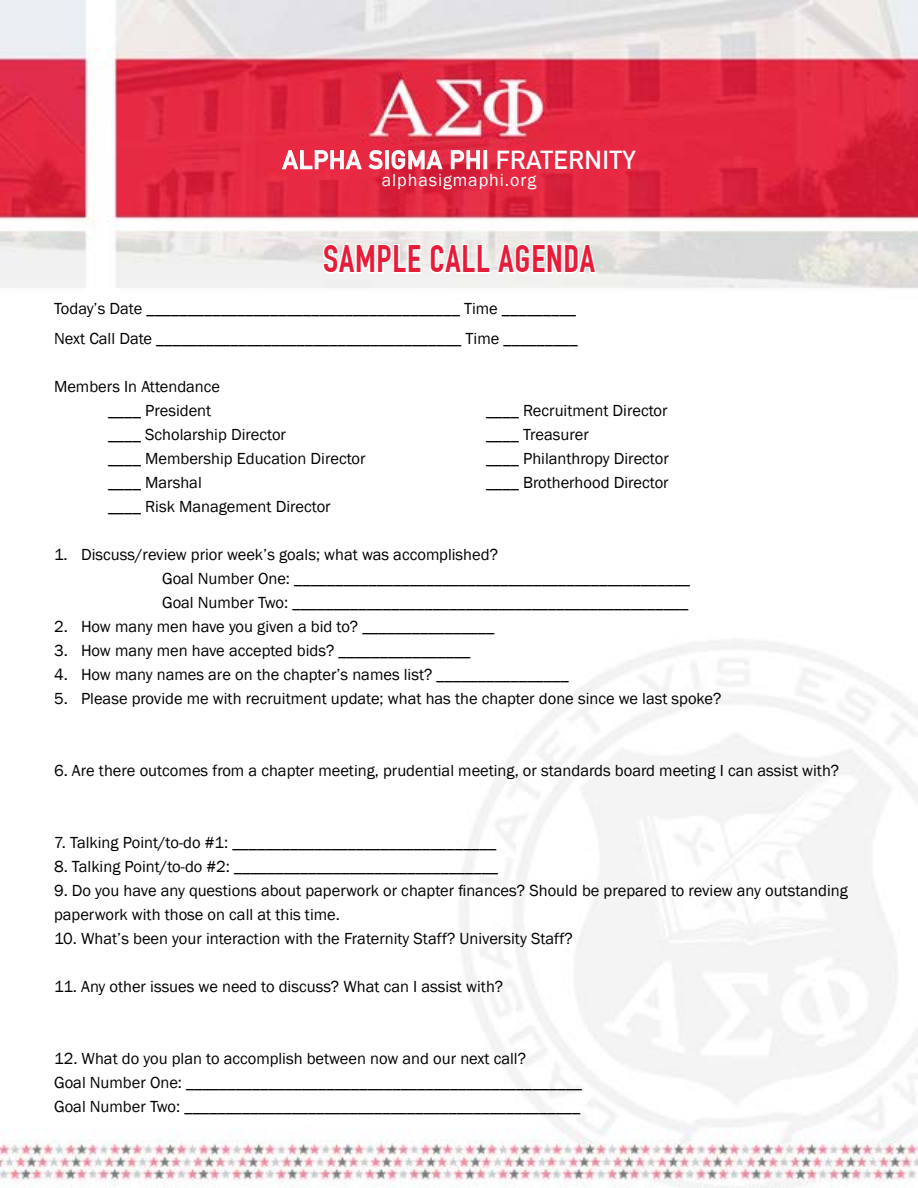
<style>
.page{position:relative;width:918px;height:1188px;background:#fff}
.page>*{position:absolute;margin:0;border:0;box-sizing:border-box;transform-origin:0 0}
.t1{font:700 37.5px "DIN Condensed";letter-spacing:.02em;color:#e71c39}
.t2{font:700 25.5px "DIN Alternate";letter-spacing:.02em;color:#fff}
.t3{font:18px "Franklin Gothic";letter-spacing:.05em;color:#fff}
.t4{font:16.5px/24px "Franklin Gothic";color:#000}
</style>
<div class="page">
<img style="left:0;top:0;width:918px;height:1188px">
<svg style="left:282px;top:149px;width:80px;height:21px;background:#ec5c6f"></svg>
<svg style="left:368px;top:150px;width:15px;height:20px"></svg>
<div style="left:385px;top:150px;width:4px;height:19px;border:1px solid #fff"></div>
<svg style="left:391px;top:149px;width:52px;height:21px"></svg>
<svg style="left:451px;top:150px;width:29px;height:20px"></svg>
<div style="left:484px;top:150px;width:3px;height:19px;border:1px solid #fff"></div>
<svg style="left:321px;top:222px;width:278px;height:57px"></svg>
<h2 class="t2" style="left:283px;top:140px;width:354px">ALPHA SIGMA PHI FRATERNITY</h2>
<p class="t3" style="left:382px;top:169px;width:156px">alphasigmaphi.org</p>
<h1 class="t1" style="left:323px;top:237px;width:273px">SAMPLE CALL AGENDA</h1>
<p class="t4" style="left:54px;top:294px;width:525px;line-height:30px">Today’s Date ______________________________________ Time _________<br>Next Call Date _____________________________________ Time _________</p>
<p class="t4" style="left:108px;top:375px;width:114px;text-indent:-54px">Members In Attendance ____ President</p>
<p class="t4" style="left:486px;top:399px;width:183px">____ Recruitment Director</p>
<p class="t4" style="left:108px;top:423px;width:180px">____ Scholarship Director</p>
<p class="t4" style="left:486px;top:423px;width:104px">____ Treasurer</p>
<p class="t4" style="left:108px;top:447px;width:259px">____ Membership Education Director</p>
<p class="t4" style="left:486px;top:447px;width:184px">____ Philanthropy Director</p>
<p class="t4" style="left:108px;top:471px;width:95px">____ Marshal</p>
<p class="t4" style="left:486px;top:471px;width:184px">____ Brotherhood Director</p>
<p class="t4" style="left:108px;top:495px;width:224px">____ Risk Management Director</p>
<p class="t4" style="left:162px;top:543px;width:530px;text-indent:-108px">1. Discuss/review prior week’s goals; what was accomplished?<br>Goal Number One: ________________________________________________<br>Goal Number Two: ________________________________________________</p>
<p class="t4" style="left:54px;top:615px;width:442px">2. How many men have you given a bid to? ________________</p>
<p class="t4" style="left:54px;top:639px;width:418px">3. How many men have accepted bids? ________________</p>
<p class="t4" style="left:54px;top:663px;width:516px">4. How many names are on the chapter’s names list? ________________</p>
<p class="t4" style="left:54px;top:687px;width:669px">5. Please provide me with recruitment update; what has the chapter done since we last spoke?</p>
<p class="t4" style="left:54px;top:759px;width:787px">6. Are there outcomes from a chapter meeting, prudential meeting, or standards board meeting I can assist with?</p>
<p class="t4" style="left:54px;top:831px;width:444px">7. Talking Point/to-do #1: ________________________________</p>
<p class="t4" style="left:54px;top:855px;width:446px">8. Talking Point/to-do #2: ________________________________</p>
<p class="t4" style="left:54px;top:879px;width:795px">9. Do you have any questions about paperwork or chapter finances? Should be prepared to review any outstanding paperwork with those on call at this time.</p>
<p class="t4" style="left:54px;top:927px;width:520px">10. What’s been your interaction with the Fraternity Staff? University Staff?</p>
<p class="t4" style="left:54px;top:975px;width:451px">11. Any other issues we need to discuss? What can I assist with?</p>
<p class="t4" style="left:54px;top:1047px;width:530px">12. What do you plan to accomplish between now and our next call?<br>Goal Number One: ________________________________________________<br>Goal Number Two: ________________________________________________</p>
</div>
